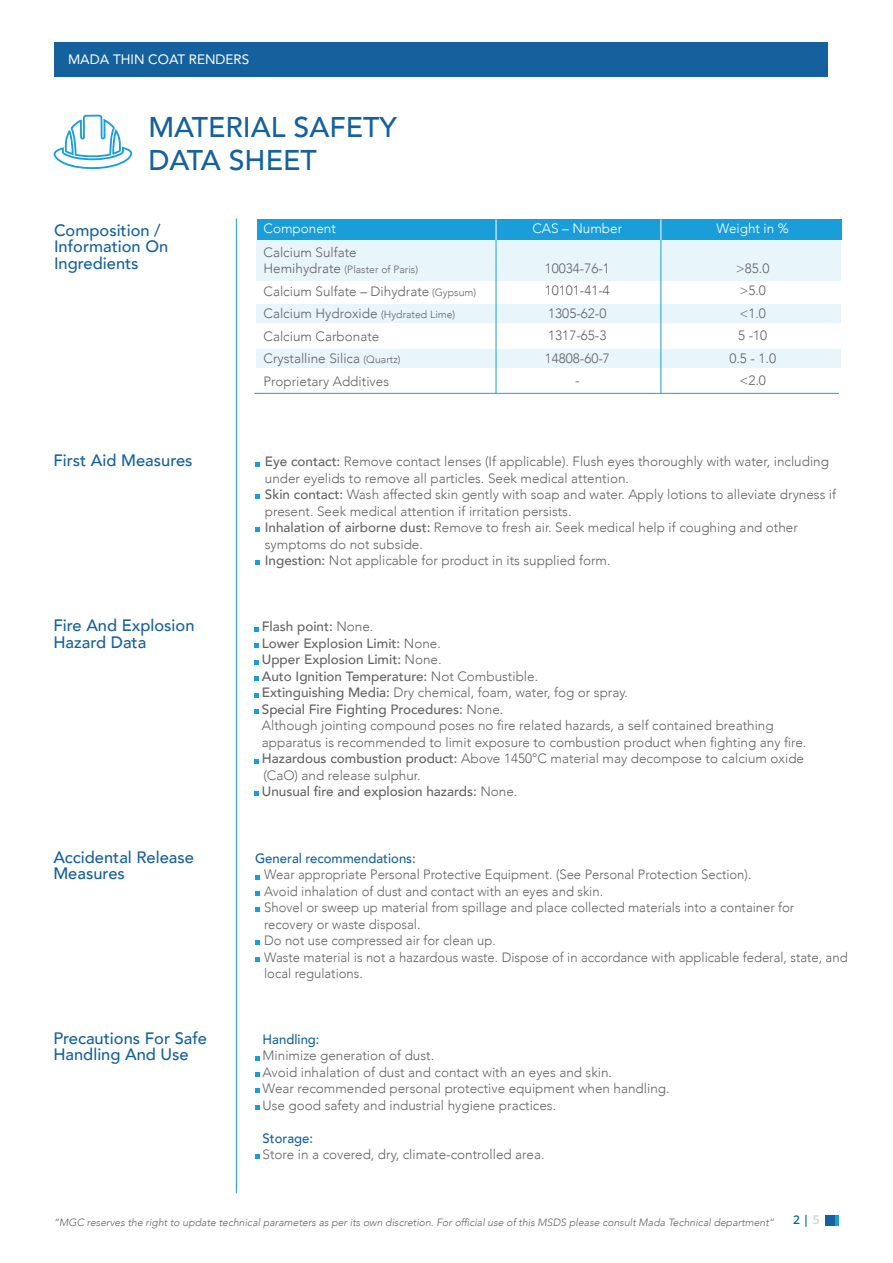
<style>
.page{position:relative;width:893px;height:1263px;background:#fff}
.page>*{position:absolute;margin:0;border:0;box-sizing:border-box;transform-origin:0 0}
.t1{font:500 28.5px/33px "Avenir";color:#15619d}
.t2{font:500 16.5px/16.5px "Avenir";color:#15619d}
.t3{font:300 13.5px/16.5px "Avenir";color:#636366}
.t4{font:500 13.5px "Avenir";color:#15619d}
.t5{font:300 13.5px "Avenir";color:#fff}
.t6{font:13.5px "Avenir LT Std";color:#fff}
.t7{font:600 12px "Open Sans";color:#006893}
.t8{font:italic 300 10.5px "Avenir";color:#636366}
.t9{font:300 10.5px "Avenir";color:#636366}
.s1{font-weight:500}
.s2{color:#d1d2d4}
</style>
<div class="page">
<div style="left:826px;top:1215px;width:10px;height:11px;background:#15619d"></div>
<svg style="left:836px;top:1215px;width:3px;height:11px"></svg>
<div style="left:54px;top:43px;width:774px;height:34px;background:#15619d"></div>
<svg style="left:53px;top:115px;width:80px;height:54px"></svg>
<hr style="left:236px;top:218px;width:1px;height:975px;background:#199eda">
<svg style="left:256px;top:462px;width:4px;height:4px"></svg>
<svg style="left:256px;top:494px;width:4px;height:5px"></svg>
<svg style="left:256px;top:528px;width:4px;height:4px"></svg>
<svg style="left:256px;top:561px;width:4px;height:4px"></svg>
<svg style="left:254px;top:627px;width:5px;height:4px"></svg>
<svg style="left:254px;top:660px;width:5px;height:4px"></svg>
<svg style="left:254px;top:677px;width:5px;height:4px"></svg>
<svg style="left:254px;top:693px;width:5px;height:4px"></svg>
<svg style="left:254px;top:710px;width:5px;height:4px"></svg>
<svg style="left:254px;top:759px;width:5px;height:4px"></svg>
<svg style="left:254px;top:644px;width:5px;height:4px"></svg>
<svg style="left:254px;top:792px;width:5px;height:4px"></svg>
<svg style="left:255px;top:875px;width:4px;height:4px"></svg>
<svg style="left:255px;top:891px;width:4px;height:5px"></svg>
<svg style="left:255px;top:908px;width:4px;height:4px"></svg>
<svg style="left:255px;top:941px;width:4px;height:4px"></svg>
<svg style="left:255px;top:958px;width:4px;height:4px"></svg>
<svg style="left:255px;top:1056px;width:4px;height:4px"></svg>
<svg style="left:255px;top:1072px;width:4px;height:4px"></svg>
<svg style="left:255px;top:1089px;width:4px;height:4px"></svg>
<svg style="left:255px;top:1105px;width:4px;height:4px"></svg>
<svg style="left:255px;top:1155px;width:4px;height:4px"></svg>
<div style="left:257px;top:219px;width:584px;height:21px;background:#199eda"></div>
<div style="left:257px;top:240px;width:584px;height:41px;background:#e8f5fb"></div>
<div style="left:257px;top:305px;width:584px;height:18px;background:#e8f5fb"></div>
<div style="left:257px;top:349px;width:584px;height:19px;background:#e8f5fb"></div>
<svg style="left:496px;top:219px;width:1px;height:21px"></svg>
<hr style="left:496px;top:240px;width:1px;height:153px;background:#199eda">
<svg style="left:661px;top:219px;width:1px;height:21px"></svg>
<hr style="left:661px;top:240px;width:1px;height:153px;background:#199eda">
<hr style="left:254px;top:393px;width:585px;height:1px;background:#199eda">
<p class="t6" style="left:68px;top:52px;width:183px">MADA THIN COAT RENDERS</p>
<h1 class="t1" style="left:148px;top:109px;width:250px">MATERIAL SAFETY<br>DATA SHEET</h1>
<p class="t2" style="left:54px;top:221px;width:116px">Composition /<br>Information On<br>Ingredients</p>
<p class="t5" style="left:264px;top:220px;width:74px">Component</p>
<p class="t3" style="left:264px;top:244px;width:95px">Calcium Sulfate</p>
<p class="t9" style="left:345px;top:263px;width:75px">(Plaster of Paris(</p>
<p class="t3" style="left:264px;top:260px;width:79px">Hemihydrate</p>
<p class="t3" style="left:264px;top:283px;width:167px">Calcium Sulfate – Dihydrate</p>
<p class="t9" style="left:381px;top:308px;width:76px">(Hydrated Lime(</p>
<p class="t9" style="left:432px;top:286px;width:46px">(Gypsum(</p>
<p class="t3" style="left:264px;top:302px;width:117px;line-height:22.5px">Calcium Hydroxide<br>Calcium Carbonate</p>
<p class="t9" style="left:364px;top:353px;width:38px">(Quartz(</p>
<p class="t3" style="left:264px;top:347px;width:127px;line-height:22.5px">Crystalline Silica<br>Proprietary Additives</p>
<p class="t5" style="left:532px;top:220px;width:91px">CAS – Number</p>
<p class="t3" style="left:545px;top:257px;width:67px;line-height:22.5px;text-align:center">10034-76-1<br>10101-41-4<br>1305-62-0<br>1317-65-3<br>14808-60-7 -</p>
<p class="t5" style="left:717px;top:220px;width:74px">Weight in %</p>
<p class="t3" style="left:729px;top:257px;width:48px;line-height:22.5px;text-align:center">&lt;85.0 &lt;5.0 &gt;1.0<br>5 -10<br>0.5 - 1.0 &gt;2.0</p>
<p class="t2" style="left:53px;top:451px;width:141px">First Aid Measures</p>
<p class="t3" style="left:265px;top:453px;width:573px"><span class="s1">Eye contact:</span> Remove contact lenses (If applicable .) Flush eyes thoroughly with water, including under eyelids to remove all particles. Seek medical attention.<br><span class="s1">Skin contact:</span> Wash affected skin gently with soap and water. Apply lotions to alleviate dryness if present. Seek medical attention if irritation persists.<br><span class="s1">Inhalation of airborne dust:</span> Remove to fresh air. Seek medical help if coughing and other symptoms do not subside.<br><span class="s1">Ingestion:</span> Not applicable for product in its supplied form.</p>
<p class="t2" style="left:53px;top:616px;width:143px">Fire And Explosion<br>Hazard Data</p>
<p class="t3" style="left:262px;top:618px;width:546px"><span class="s1">Flash point:</span> None.<br><span class="s1">Lower Explosion Limit:</span> None.<br><span class="s1">Upper Explosion Limit:</span> None.<br><span class="s1">Auto Ignition Temperature:</span> Not Combustible.<br><span class="s1">Extinguishing Media:</span> Dry chemical, foam, water, fog or spray.<br><span class="s1">Special Fire Fighting Procedures:</span> None.<br>Although jointing compound poses no fire related hazards a, self contained breathing apparatus is recommended to limit exposure to combustion product when fighting any fire.<br><span class="s1">Hazardous combustion product:</span> Above 1450°C material may decompose to calcium oxide (CaO) and release sulphur.<br><span class="s1">Unusual fire and explosion hazards:</span> None.</p>
<p class="t2" style="left:53px;top:848px;width:142px">Accidental Release<br>Measures</p>
<p class="t4" style="left:255px;top:846px;width:162px">General recommendations:</p>
<p class="t3" style="left:264px;top:866px;width:585px">Wear appropriate Personal Protective Equipment (. See Personal Protection Section .(<br>Avoid inhalation of dust and contact with an eyes and skin.<br>Shovel or sweep up material from spillage and place collected materials into a container for<br>recovery or waste disposal.<br>Do not use compressed air for clean up.<br>Waste material is not a hazardous waste. Dispose of in accordance with applicable federal, state, and local regulations.</p>
<p class="t2" style="left:53px;top:1029px;width:155px">Precautions For Safe<br>Handling And Use</p>
<p class="t4" style="left:263px;top:1027px;width:58px">Handling:</p>
<p class="t3" style="left:263px;top:1047px;width:408px">Minimize generation of dust.<br>Avoid inhalation of dust and contact with an eyes and skin.<br>Wear recommended personal protective equipment when handling.<br>Use good safety and industrial hygiene practices.</p>
<p class="t4" style="left:263px;top:1126px;width:52px">Storage:</p>
<p class="t3" style="left:263px;top:1146px;width:283px">Store in a covered, dry, climate-controlled area.</p>
<p class="t8" style="left:54px;top:1216px;width:722px">“MGC reserves the right to update technical parameters as per its own discretion. For official use of this MSDS please consult Mada Technical department“</p>
<p class="t7" style="left:793px;top:1212px;width:28px"><span class="s2">5</span>|2</p>
</div>
